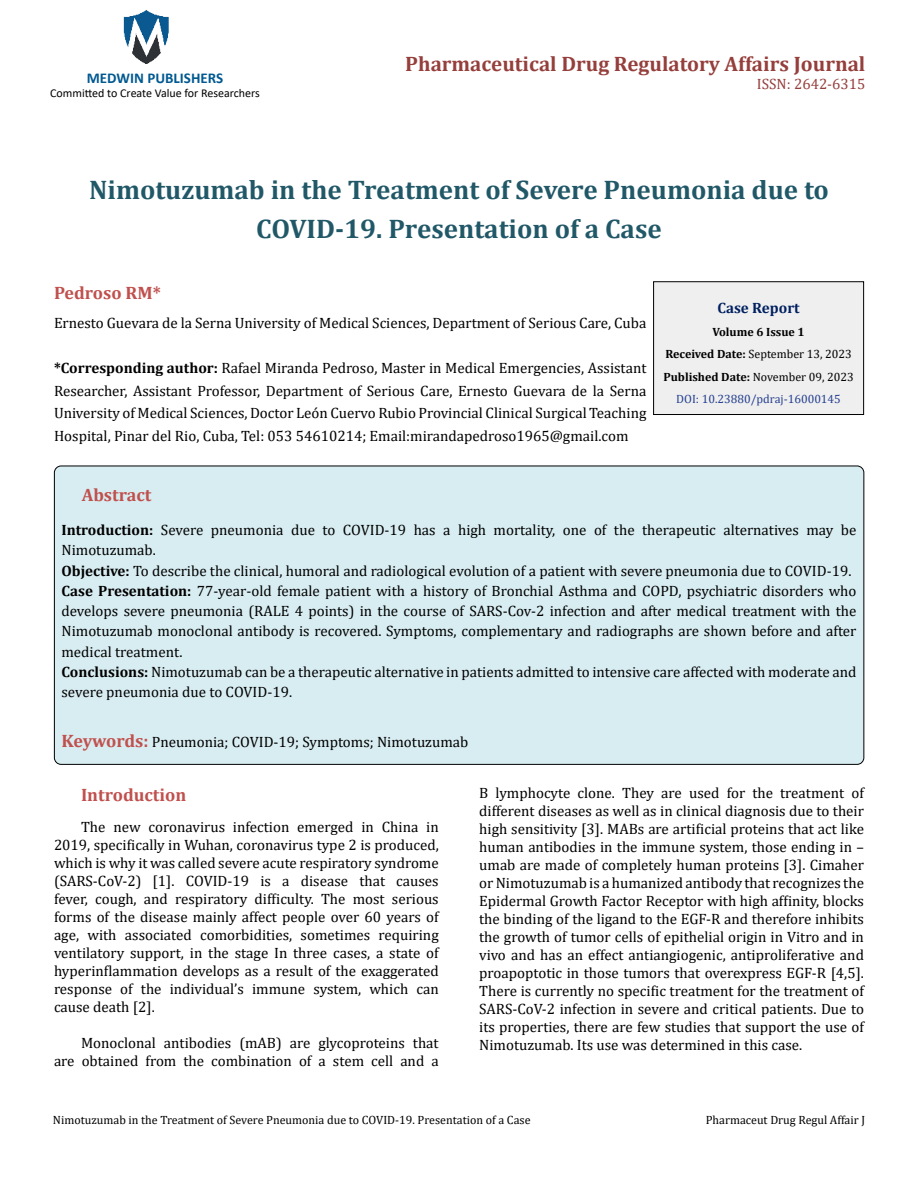
<style>
.page{position:relative;width:918px;height:1188px;background:#fff}
.page>*{position:absolute;margin:0;border:0;box-sizing:border-box;transform-origin:0 0}
.t1{font:700 27px/39px "Cambria";color:#215868;text-align:center}
.t2{font:700 21px "Cambria";color:#953f3c}
.t3{font:700 18px "Cambria";color:#c0504d}
.t4{font:15px/18px "Cambria";color:#000;text-align:justify}
.t5{font:700 15px "Calibri";color:#005991}
.t6{font:15px "Cambria";color:#953f3c}
.t7{font:700 15px "Cambria";color:#002060}
.t8{font:12px "Cambria";color:#000}
.t9{font:700 12px/22.5px "Cambria";color:#000;text-align:center}
.t10{font:12px "Calibri";color:#000}
.s1{font-weight:700}
.s2{font-weight:400}
.s3{font-weight:400;color:#25408f}
.s4{font-weight:700;font-size:18px;color:#c0504d}
</style>
<div class="page">
<img style="left:123px;top:10px;width:46px;height:54px">
<div style="left:654px;top:282px;width:210px;height:133px;background:#efefef"></div>
<div style="left:653px;top:281px;width:211px;height:134px;border:1px solid #000"></div>
<div style="left:54px;top:466px;width:810px;height:298px;background:#d8edf2;border-radius:7px"></div>
<p class="t5" style="left:87px;top:67px;width:138px">MEDWIN PUBLISHERS</p>
<p class="t10" style="left:50px;top:85px;width:211px">Committed to Create Value for Researchers</p>
<h2 class="t2" style="left:405px;top:49px;width:462px">Pharmaceutical Drug Regulatory Affairs Journal</h2>
<p class="t6" style="left:757px;top:75px;width:110px">ISSN: 2642-6315</p>
<h1 class="t1" style="left:89px;top:169px;width:741px">Nimotuzumab in the Treatment of Severe Pneumonia due to<br>COVID-19. Presentation of a Case</h1>
<p class="t3" style="left:54px;top:280px;width:108px">Pedroso RM*</p>
<p class="t4" style="left:54px;top:314px;width:594px">Ernesto Guevara de la Serna University of Medical Sciences, Department of Serious Care, Cuba</p>
<p class="t4" style="left:54px;top:357px;width:594px;line-height:22.5px"><span class="s1">*Corresponding author:</span> Rafael Miranda Pedroso, Master in Medical Emergencies, Assistant Researcher, Assistant Professor, Department of Serious Care, Ernesto Guevara de la Serna University of Medical Sciences, Doctor León Cuervo Rubio Provincial Clinical Surgical Teaching Hospital, Pinar del Rio, Cuba, Tel: 053 54610214; Email:mirandapedroso1965@gmail.com</p>
<p class="t7" style="left:717px;top:298px;width:84px">Case Report</p>
<p class="t9" style="left:663px;top:320px;width:192px">Volume 6 Issue 1<br>Received Date: <span class="s2">September 13, 2023<br></span>Published Date: <span class="s2">November 09, 2023<br></span><span class="s3">DOI: 10.23880/pdraj-16000145</span></p>
<p class="t3" style="left:82px;top:483px;width:71px">Abstract</p>
<p class="t4" style="left:62px;top:520px;width:797px;line-height:20.2px;text-align:left"><span class="s1">Introduction:</span> Severe pneumonia due to COVID-19 has a high mortality, one of the therapeutic alternatives may be Nimotuzumab.<br><span class="s1">Objective:</span> To describe the clinical, humoral and radiological evolution of a patient with severe pneumonia due to COVID-19.<br><span class="s1">Case Presentation:</span> 77-year-old female patient with a history of Bronchial Asthma and COPD, psychiatric disorders who develops severe pneumonia (RALE 4 points) in the course of SARS-Cov-2 infection and after medical treatment with the Nimotuzumab monoclonal antibody is recovered. Symptoms, complementary and radiographs are shown before and after medical treatment.<br><span class="s1">Conclusions:</span> Nimotuzumab can be a therapeutic alternative in patients admitted to intensive care affected with moderate and severe pneumonia due to COVID-19.</p>
<p class="t4" style="left:62px;top:732px;width:408px"><span class="s4">Keywords:</span> Pneumonia; COVID-19; Symptoms; Nimotuzumab</p>
<p class="t3" style="left:81px;top:782px;width:107px">Introduction</p>
<p class="t4" style="left:54px;top:818px;width:386px;text-indent:27px">The new coronavirus infection emerged in China in 2019, specifically in Wuhan, coronavirus type 2 is produced, which is why it was called severe acute respiratory syndrome (SARS-CoV-2) [1]. COVID-19 is a disease that causes fever, cough, and respiratory difficulty. The most serious forms of the disease mainly affect people over 60 years of age, with associated comorbidities, sometimes requiring ventilatory support, in the stage In three cases, a state of hyperinflammation develops as a result of the exaggerated response of the individual’s immune system, which can cause death [2].</p>
<p class="t4" style="left:54px;top:1034px;width:386px;text-align:right">Monoclonal antibodies (mAB) are glycoproteins that<br>are obtained from the combination of a stem cell and a</p>
<p class="t4" style="left:479px;top:784px;width:386px">B lymphocyte clone. They are used for the treatment of different diseases as well as in clinical diagnosis due to their high sensitivity [3]. MABs are artificial proteins that act like human antibodies in the immune system, those ending in – umab are made of completely human proteins [3]. Cimaher or Nimotuzumab is a humanized antibody that recognizes the Epidermal Growth Factor Receptor with high affinity, blocks the binding of the ligand to the EGF-R and therefore inhibits the growth of tumor cells of epithelial origin in Vitro and in vivo and has an effect antiangiogenic, antiproliferative and proapoptotic in those tumors that overexpress EGF-R [4,5].<br>There is currently no specific treatment for the treatment of SARS-CoV-2 infection in severe and critical patients. Due to its properties, there are few studies that support the use of Nimotuzumab. Its use was determined in this case.</p>
<p class="t8" style="left:53px;top:1113px;width:479px">Nimotuzumab in the Treatment of Severe Pneumonia due to COVID-19. Presentation of a Case</p>
<p class="t8" style="left:706px;top:1113px;width:161px">Pharmaceut Drug Regul Affair J</p>
</div>
